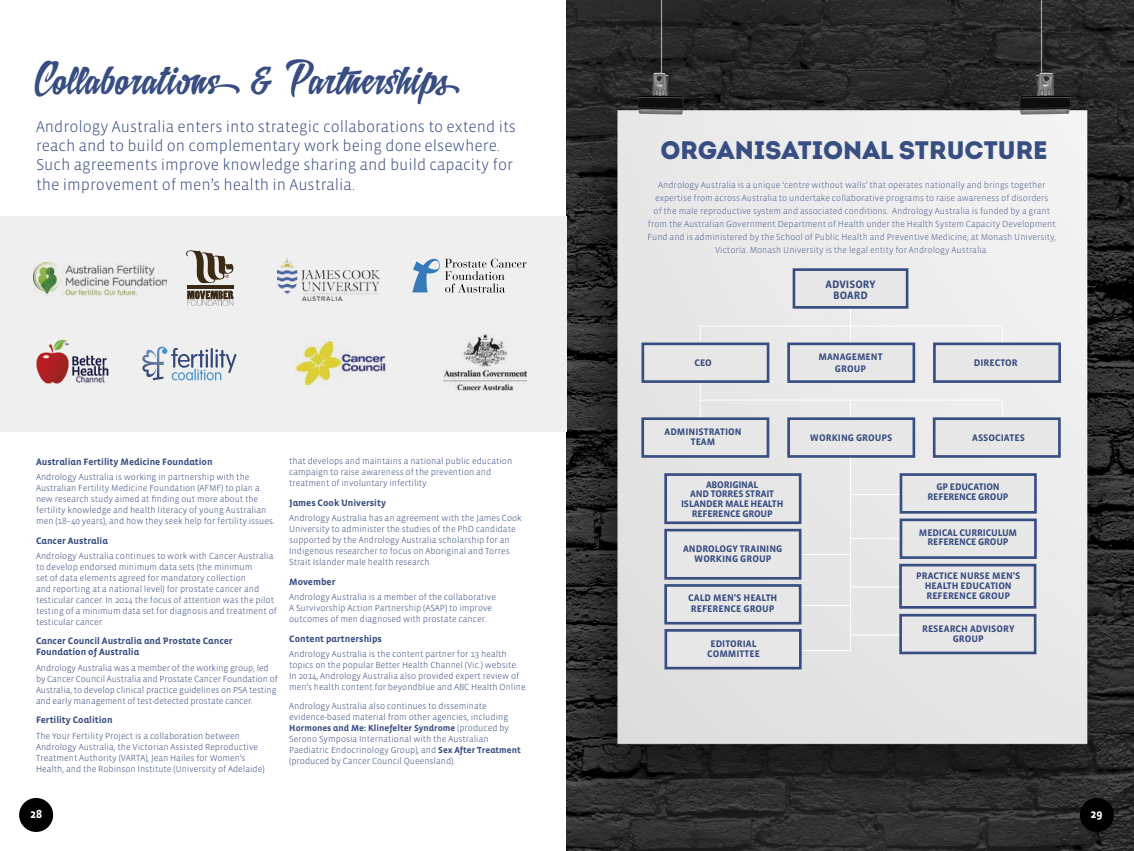
<style>
.page{position:relative;width:1134px;height:851px;background:#fff}
.page>*{position:absolute;margin:0;border:0;box-sizing:border-box;transform-origin:0 0}
.t1{font:33.3px "Letrista Script";color:#384d82}
.t2{font:25.3px "Intro Black Caps";color:#384d82}
.t3{font:300 16px/19px "Vista Sans";color:#384d82}
.t4{font:700 12px "Vista Sans";color:#fff}
.t5{font:700 11px/11.5px "Vista Sans";color:#384d82;text-align:center}
.t6{font:700 9.8px/9.8px "Vista Sans";color:#384d82;text-align:center}
.t7{font:700 9.8px/9.8px "Vista Sans";letter-spacing:-.02em;color:#384d82;text-align:center}
.t8{font:700 9.5px/11px "Vista Sans Alt";color:#384d82}
.t9{font:300 9px/11px "Vista Sans";color:#384d82}
.t10{font:300 9px/13px "Vista Sans";color:#4e5f8f;text-align:center}
.t11{font:700 9px "Vista Sans Alt";color:#384d82}
.s1{font-family:"Vista Sans";font-weight:300}
.s2{font-family:"Vista Sans Alt";font-weight:700}
</style>
<div class="page">
<img style="left:567px;top:0;width:567px;height:850px">
<hr style="left:800px;top:554px;width:50px;height:1px;background:#fff">
<hr style="left:850px;top:442px;width:1px;height:208px;background:#fff">
<hr style="left:851px;top:494px;width:50px;height:1px;background:#fff">
<hr style="left:800px;top:605px;width:50px;height:1px;background:#fff">
<hr style="left:800px;top:650px;width:50px;height:1px;background:#fff">
<hr style="left:851px;top:538px;width:50px;height:1px;background:#fff">
<hr style="left:851px;top:586px;width:50px;height:1px;background:#fff">
<hr style="left:851px;top:634px;width:50px;height:1px;background:#fff">
<svg style="left:1002px;top:325px;width:1px;height:17px"></svg>
<svg style="left:1002px;top:399px;width:1px;height:18px"></svg>
<svg style="left:700px;top:326px;width:1px;height:16px"></svg>
<hr style="left:700px;top:375px;width:1px;height:49px;background:#fff">
<div style="left:0;top:216px;width:567px;height:216px;background:#efefef"></div>
<img style="left:36px;top:339px;width:73px;height:45px">
<img style="left:33px;top:262px;width:133px;height:33px">
<svg style="left:142px;top:346px;width:94px;height:34px"></svg>
<img style="left:443px;top:334px;width:84px;height:56px">
<img style="left:294px;top:338px;width:92px;height:49px">
<svg style="left:186px;top:250px;width:47px;height:33px"></svg>
<svg style="left:187px;top:290px;width:47px;height:16px"></svg>
<hr style="left:187px;top:285px;width:46px;height:4px;background:#402e18">
<svg style="left:412px;top:258px;width:115px;height:34px"></svg>
<img style="left:278px;top:257px;width:101px;height:43px">
<div style="left:664px;top:473px;width:137px;height:51px;background:#e7e7e7;border:3px solid #384d82"></div>
<div style="left:664px;top:528px;width:137px;height:51px;background:#e7e7e7;border:3px solid #384d82"></div>
<div style="left:899px;top:563px;width:137px;height:45px;background:#e7e7e7;border:3px solid #384d82"></div>
<div style="left:664px;top:584px;width:137px;height:40px;background:#e7e7e7;border:3px solid #384d82"></div>
<div style="left:899px;top:613px;width:137px;height:41px;background:#e7e7e7;border:3px solid #384d82"></div>
<div style="left:900px;top:473px;width:137px;height:40px;background:#e7e7e7;border:3px solid #384d82"></div>
<div style="left:664px;top:629px;width:138px;height:40px;background:#e7e7e7;border:3px solid #384d82"></div>
<div style="left:900px;top:518px;width:137px;height:41px;background:#e7e7e7;border:3px solid #384d82"></div>
<hr style="left:850px;top:307px;width:1px;height:49px;background:#fff">
<svg style="left:850px;top:400px;width:1px;height:17px"></svg>
<hr style="left:699px;top:325px;width:302px;height:1px;background:#fff">
<hr style="left:701px;top:399px;width:301px;height:1px;background:#fff">
<div style="left:933px;top:342px;width:128px;height:41px;background:#e7e7e7;border:3px solid #384d82"></div>
<div style="left:641px;top:342px;width:128px;height:41px;background:#e7e7e7;border:3px solid #384d82"></div>
<div style="left:787px;top:342px;width:128px;height:41px;background:#e7e7e7;border:3px solid #384d82"></div>
<div style="left:641px;top:417px;width:128px;height:40px;background:#e7e7e7;border:3px solid #384d82"></div>
<div style="left:933px;top:417px;width:128px;height:40px;background:#e7e7e7;border:3px solid #384d82"></div>
<div style="left:787px;top:417px;width:128px;height:40px;background:#e7e7e7;border:3px solid #384d82"></div>
<div style="left:793px;top:268px;width:115px;height:40px;background:#e7e7e7;border:3px solid #384d82"></div>
<div style="left:19px;top:797px;width:34px;height:34px;background:#000;border-radius:50%"></div>
<div style="left:1080px;top:797px;width:34px;height:34px;background:#000;border-radius:50%"></div>
<h1 class="t1" style="left:36px;top:59px;width:442px">Collaborations &amp; Partnerships</h1>
<p class="t3" style="left:36px;top:118px;width:482px">Andrology Australia enters into strategic collaborations to extend its reach and to build on complementary work being done elsewhere.<br>Such agreements improve knowledge sharing and build capacity for the improvement of men’s health in Australia.</p>
<p class="t8" style="left:36px;top:456px;width:178px">Australian Fertility Medicine Foundation</p>
<p class="t9" style="left:36px;top:471px;width:240px">Andrology Australia is working in partnership with the Australian Fertility Medicine Foundation (AFMF) to plan a new research study aimed at finding out more about the fertility knowledge and health literacy of young Australian men (18–40 years), and how they seek help for fertility issues.</p>
<p class="t8" style="left:36px;top:535px;width:73px">Cancer Australia</p>
<p class="t9" style="left:36px;top:550px;width:242px">Andrology Australia continues to work with Cancer Australia to develop endorsed minimum data sets (the minimum<br>set of data elements agreed for mandatory collection<br>and reporting at a national level) for prostate cancer and testicular cancer. In 2014 the focus of attention was the pilot testing of a minimum data set for diagnosis and treatment of testicular cancer.</p>
<p class="t8" style="left:36px;top:636px;width:198px">Cancer Council Australia and Prostate Cancer<br>Foundation of Australia</p>
<p class="t9" style="left:36px;top:662px;width:243px">Andrology Australia was a member of the working group, led by Cancer Council Australia and Prostate Cancer Foundation of Australia, to develop clinical practice guidelines on PSA testing and early management of test-detected prostate cancer.</p>
<p class="t8" style="left:36px;top:714px;width:78px">Fertility Coalition</p>
<p class="t9" style="left:36px;top:730px;width:230px">The Your Fertility Project is a collaboration between Andrology Australia, the Victorian Assisted Reproductive Treatment Authority (VARTA), Jean Hailes for Women’s Health, and the Robinson Institute (University of Adelaide)</p>
<p class="t9" style="left:289px;top:456px;width:225px">that develops and maintains a national public education campaign to raise awareness of the prevention and treatment of involuntary infertility.</p>
<p class="t8" style="left:289px;top:497px;width:98px">James Cook University</p>
<p class="t9" style="left:289px;top:513px;width:234px">Andrology Australia has an agreement with the James Cook University to administer the studies of the PhD candidate supported by the Andrology Australia scholarship for an Indigenous researcher to focus on Aboriginal and Torres Strait Islander male health research.</p>
<p class="t8" style="left:289px;top:576px;width:48px">Movember</p>
<p class="t9" style="left:289px;top:591px;width:208px">Andrology Australia is a member of the collaborative<br>A Survivorship Action Partnership (ASAP) to improve outcomes of men diagnosed with prostate cancer.</p>
<p class="t8" style="left:289px;top:633px;width:94px">Content partnerships</p>
<p class="t9" style="left:289px;top:648px;width:240px">Andrology Australia is the content partner for 13 health topics on the popular Better Health Channel (Vic.) website.<br>In 2014, Andrology Australia also provided expert review of men’s health content for beyondblue and ABC Health Online.</p>
<p class="t9" style="left:289px;top:701px;width:221px">Andrology Australia also continues to disseminate evidence-based material from other agencies, including</p>
<p class="t11" style="left:289px;top:723px;width:221px">Hormones and Me: Klinefelter Syndrome <span class="s1">(produced by</span></p>
<p class="t9" style="left:289px;top:734px;width:233px">Serono Symposia International with the Australian<br>Paediatric Endocrinology Group), and <span class="s2">Sex After Treatment </span>(produced by Cancer Council Queensland).</p>
<h2 class="t2" style="left:660px;top:133px;width:389px">ORGANISATIONAL STRUCTURE</h2>
<p class="t10" style="left:647px;top:178px;width:410px">Andrology Australia is a unique ‘centre without walls’ that operates nationally and brings together expertise from across Australia to undertake collaborative programs to raise awareness of disorders<br>of the male reproductive system and associated conditions. Andrology Australia is funded by a grant from the Australian Government Department of Health under the Health System Capacity Development Fund and is administered by the School of Public Health and Preventive Medicine, at Monash University, Victoria. Monash University is the legal entity for Andrology Australia.</p>
<p class="t5" style="left:825px;top:278px;width:52px">ADVISORY<br>BOARD</p>
<p class="t6" style="left:818px;top:351px;width:66px;line-height:11.5px">MANAGEMENT<br>GROUP</p>
<p class="t6" style="left:694px;top:358px;width:19px">CEO</p>
<p class="t6" style="left:974px;top:358px;width:45px">DIRECTOR</p>
<p class="t6" style="left:664px;top:427px;width:79px">ADMINISTRATION<br>TEAM</p>
<p class="t6" style="left:810px;top:432px;width:84px">WORKING GROUPS</p>
<p class="t6" style="left:972px;top:433px;width:54px">ASSOCIATES</p>
<p class="t7" style="left:681px;top:479px;width:104px">ABORIGINAL<br>AND TORRES STRAIT<br>ISLANDER MALE HEALTH<br>REFERENCE GROUP</p>
<p class="t6" style="left:683px;top:544px;width:101px">ANDROLOGY TRAINING<br>WORKING GROUP</p>
<p class="t7" style="left:927px;top:482px;width:83px">GP EDUCATION<br>REFERENCE GROUP</p>
<p class="t7" style="left:919px;top:527px;width:100px">MEDICAL CURRICULUM<br>REFERENCE GROUP</p>
<p class="t6" style="left:916px;top:571px;width:106px">PRACTICE NURSE MEN'S<br>HEALTH EDUCATION</p>
<p class="t6" style="left:688px;top:592px;width:91px">CALD MEN’S HEALTH</p>
<p class="t6" style="left:926px;top:590px;width:85px">REFERENCE GROUP</p>
<p class="t6" style="left:691px;top:604px;width:85px">REFERENCE GROUP</p>
<p class="t6" style="left:922px;top:624px;width:94px">RESEARCH ADVISORY<br>GROUP</p>
<p class="t6" style="left:707px;top:638px;width:54px">EDITORIAL<br>COMMITTEE</p>
<h3 class="t4" style="left:30px;top:807px;width:13px">28</h3>
<h3 class="t4" style="left:1090px;top:807px;width:13px">29</h3>
</div>
